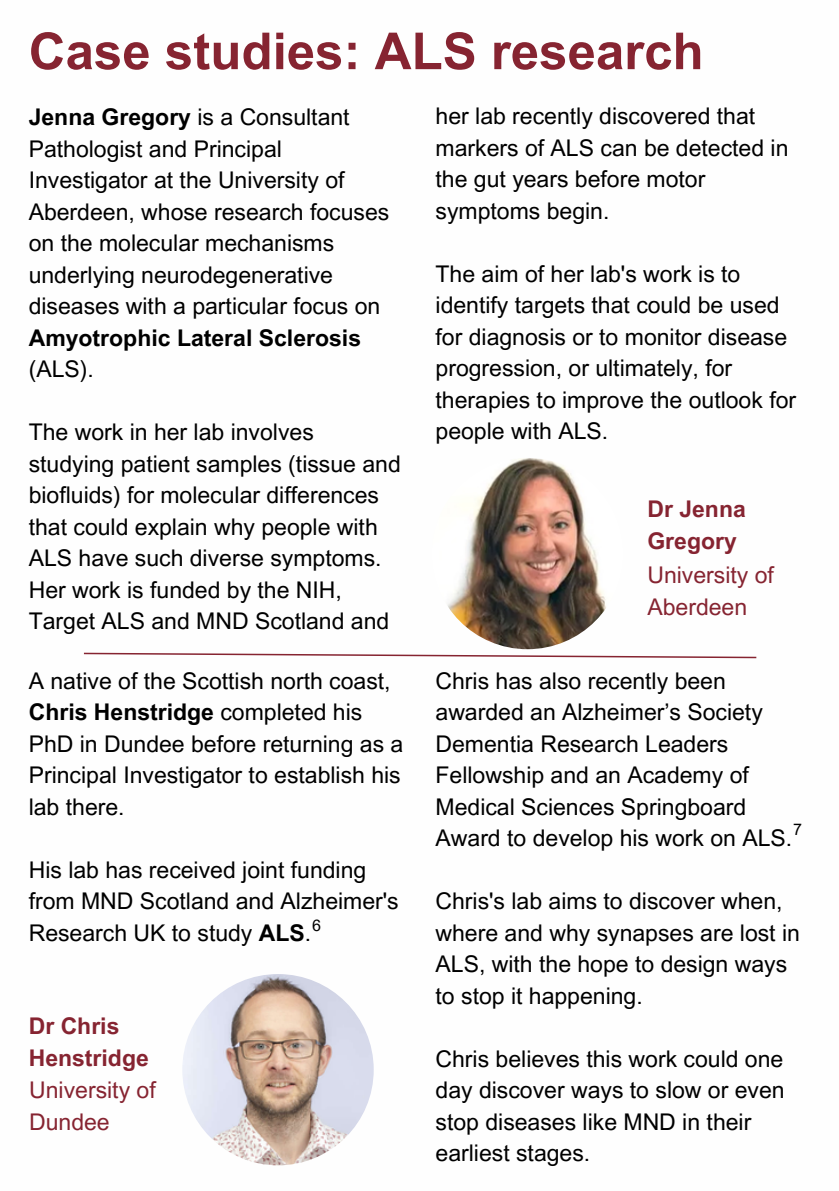
<style>
.page{position:relative;width:839px;height:1191px;background:#fff}
.page>*{position:absolute;margin:0;border:0;box-sizing:border-box;transform-origin:0 0}
.t1{font:700 51px "Arial MT Pro";color:#862431}
.t2{font:23px/31.6px "Arial MT Pro";color:#000}
.t3{font:23px/31.6px "Arial MT Pro";color:#862431}
.t4{font:700 23px "Arial MT Pro";color:#862431}
.t5{font:16px "Arial MT Pro";color:#000}
.s1{font-weight:700}
</style>
<div class="page">
<img style="left:432px;top:458px;width:191px;height:191px;border-radius:50%">
<svg style="left:83px;top:652px;width:674px;height:7px"></svg>
<img style="left:182px;top:974px;width:191px;height:191px;border-radius:50%">
<p class="t1" style="left:29px;top:32px;width:676px">Case studies: ALS research</p>
<p class="t2" style="left:29px;top:104px;width:362px"><span class="s1">Jenna Gregory</span> is a Consultant<br>Pathologist and Principal<br>Investigator at the University of<br>Aberdeen, whose research focuses on the molecular mechanisms underlying neurodegenerative diseases with a particular focus on<br><span class="s1">Amyotrophic Lateral Sclerosis </span>(ALS).</p>
<p class="t2" style="left:29px;top:419px;width:373px">The work in her lab involves studying patient samples (tissue and biofluids) for molecular differences that could explain why people with<br>ALS have such diverse symptoms.<br>Her work is funded by the NIH,<br>Target ALS and MND Scotland and</p>
<p class="t2" style="left:29px;top:668px;width:376px">A native of the Scottish north coast,<br><span class="s1">Chris Henstridge</span> completed his<br>PhD in Dundee before returning as a<br>Principal Investigator to establish his lab there.</p>
<p class="t2" style="left:29px;top:857px;width:371px">His lab has received joint funding from MND Scotland and Alzheimer's<br>Research UK to study <span class="s1">ALS</span>.</p>
<p class="t5" style="left:312px;top:919px;width:10px">6</p>
<p class="t4" style="left:29px;top:1017px;width:92px">Dr Chris</p>
<p class="t4" style="left:29px;top:1049px;width:122px">Henstridge</p>
<p class="t3" style="left:29px;top:1077px;width:128px">University of<br>Dundee</p>
<p class="t2" style="left:435px;top:103px;width:354px">her lab recently discovered that markers of ALS can be detected in the gut years before motor symptoms begin.</p>
<p class="t2" style="left:435px;top:261px;width:362px">The aim of her lab's work is to identify targets that could be used for diagnosis or to monitor disease progression, or ultimately, for therapies to improve the outlook for people with ALS.</p>
<p class="t4" style="left:647px;top:501px;width:100px">Dr Jenna</p>
<p class="t4" style="left:647px;top:532px;width:91px">Gregory</p>
<p class="t3" style="left:647px;top:562px;width:128px">University of<br>Aberdeen</p>
<p class="t2" style="left:435px;top:668px;width:358px">Chris has also recently been awarded an Alzheimer’s Society<br>Dementia Research Leaders<br>Fellowship and an Academy of<br>Medical Sciences Springboard<br>Award to develop his work on ALS.</p>
<p class="t5" style="left:793px;top:823px;width:10px">7</p>
<p class="t2" style="left:435px;top:888px;width:366px">Chris's lab aims to discover when, where and why synapses are lost in<br>ALS, with the hope to design ways to stop it happening.</p>
<p class="t2" style="left:435px;top:1046px;width:350px">Chris believes this work could one day discover ways to slow or even stop diseases like MND in their earliest stages.</p>
</div>
